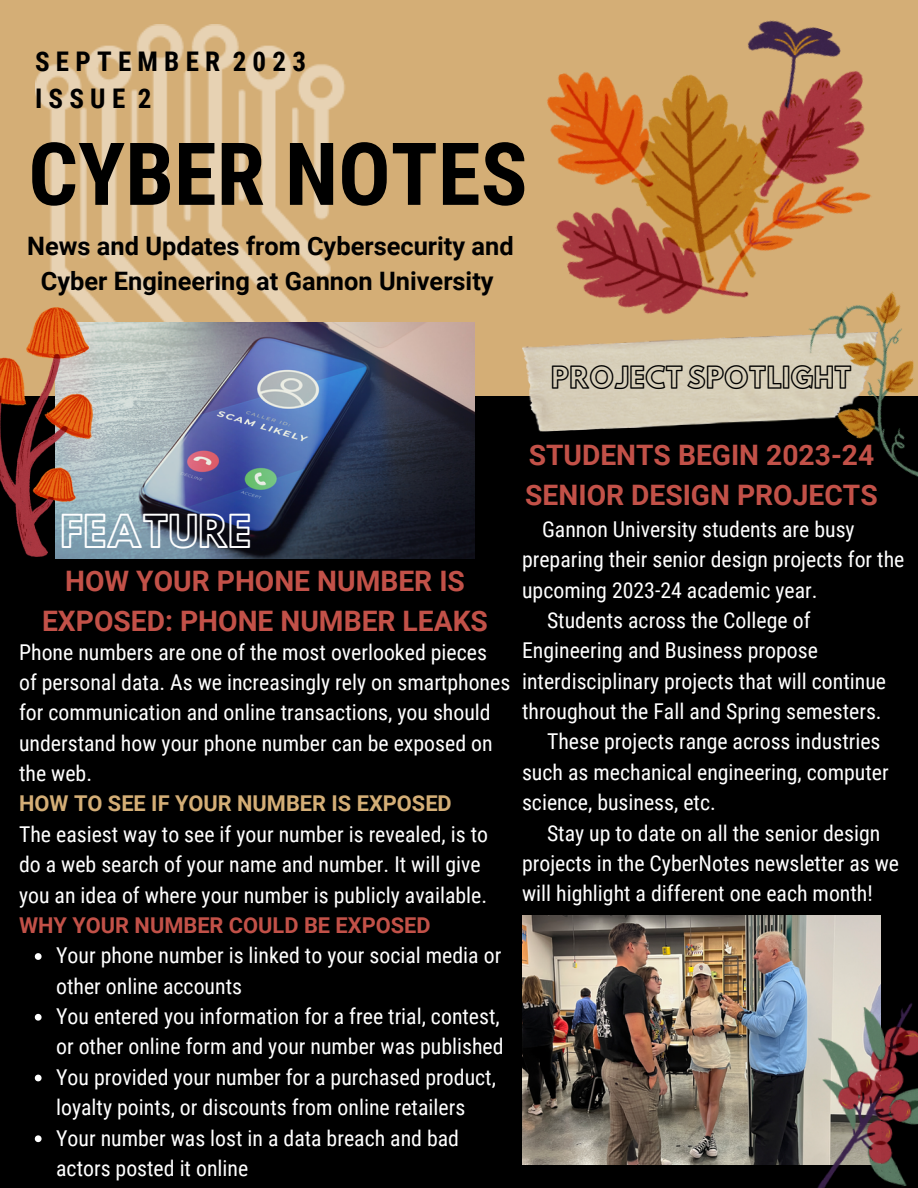
<style>
.page{position:relative;width:918px;height:1188px;background:#000}
.page>*{position:absolute;margin:0;border:0;box-sizing:border-box;transform-origin:0 0}
.t1{font:700 87px "Roboto Condensed";color:#000}
.t2{font:39.15px "Hussar Ekologiczne 1";color:#fff}
.t3{font:700 28.2px/39.3px "Roboto";color:#c25148;text-align:center}
.t4{font:700 27px "Roboto Condensed";letter-spacing:.23em;color:#000}
.t5{font:26.4px "Hussar Ekologiczne 1";color:#000}
.t6{font:700 25.35px/35.5px "Roboto";color:#000;text-align:center}
.t7{font:21.75px/30.3px "Roboto Condensed";color:#fff}
.t8{font:700 21.75px "Roboto";color:#d4ae76}
.t9{font:700 21.75px "Roboto";color:#c25148}
</style>
<div class="page">
<div style="left:0;top:0;width:918px;height:396px;background:#d4ae76"></div>
<img style="left:35px;top:25px;width:310px;height:297px">
<img style="left:522px;top:344px;width:252px;height:88px">
<img style="left:522px;top:916px;width:359px;height:248px">
<img style="left:758px;top:20px;width:114px;height:209px">
<img style="left:547px;top:26px;width:252px;height:318px">
<img style="left:55px;top:322px;width:420px;height:236px">
<img style="left:0;top:308px;width:92px;height:248px">
<img style="left:774px;top:265px;width:144px;height:212px">
<img style="left:795px;top:999px;width:123px;height:189px">
<svg style="left:35px;top:953px;width:7px;height:7px"></svg>
<svg style="left:35px;top:1014px;width:7px;height:7px"></svg>
<svg style="left:35px;top:1075px;width:7px;height:6px"></svg>
<svg style="left:35px;top:1135px;width:7px;height:7px"></svg>
<p class="t4" style="left:35px;top:46px;width:273px">SEPTEMBER 2023</p>
<p class="t4" style="left:35px;top:83px;width:118px">ISSUE 2</p>
<p class="t1" style="left:28px;top:124px;width:501px">CYBER NOTES</p>
<p class="t6" style="left:27px;top:228px;width:488px">News and Updates from Cybersecurity and<br>Cyber Engineering at Gannon University</p>
<p class="t5" style="left:551px;top:367px;width:302px">PROJECT SPOTLIGHT</p>
<p class="t2" style="left:60px;top:516px;width:192px">FEATURE</p>
<p class="t3" style="left:42px;top:562px;width:447px">HOW YOUR PHONE NUMBER IS<br>EXPOSED: PHONE NUMBER LEAKS</p>
<p class="t7" style="left:19px;top:637px;width:469px">Phone numbers are one of the most overlooked pieces</p>
<p class="t7" style="left:19px;top:667px;width:493px">of personal data. As we increasingly rely on smartphones for communication and online transactions, you should understand how your phone number can be exposed on the web.</p>
<p class="t8" style="left:19px;top:791px;width:434px">HOW TO SEE IF YOUR NUMBER IS EXPOSED</p>
<p class="t7" style="left:19px;top:819px;width:470px">The easiest way to see if your number is revealed, is to do a web search of your name and number. It will give you an idea of where your number is publicly available.</p>
<p class="t9" style="left:19px;top:913px;width:413px">WHY YOUR NUMBER COULD BE EXPOSED</p>
<p class="t7" style="left:56px;top:941px;width:447px">Your phone number is linked to your social media or other online accounts</p>
<p class="t7" style="left:56px;top:1001px;width:449px">You entered you information for a free trial, contest, or other online form and your number was published</p>
<p class="t7" style="left:56px;top:1062px;width:441px">You provided your number for a purchased product, loyalty points, or discounts from online retailers</p>
<p class="t7" style="left:56px;top:1123px;width:404px">Your number was lost in a data breach and bad actors posted it online</p>
<p class="t3" style="left:525px;top:436px;width:354px;text-align:left">STUDENTS BEGIN 2023-24<br>SENIOR DESIGN PROJECTS</p>
<p class="t7" style="left:522px;top:514px;width:384px;text-indent:20px">Gannon University students are busy preparing their senior design projects for the upcoming 2023-24 academic year.</p>
<p class="t7" style="left:522px;top:605px;width:366px;text-indent:25px">Students across the College of Engineering and Business propose interdisciplinary projects that will continue throughout the Fall and Spring semesters.</p>
<p class="t7" style="left:522px;top:727px;width:368px;text-indent:25px">These projects range across industries such as mechanical engineering, computer science, business, etc.</p>
<p class="t7" style="left:522px;top:818px;width:379px;text-indent:25px">Stay up to date on all the senior design projects in the CyberNotes newsletter as we will highlight a different one each month!</p>
</div>
